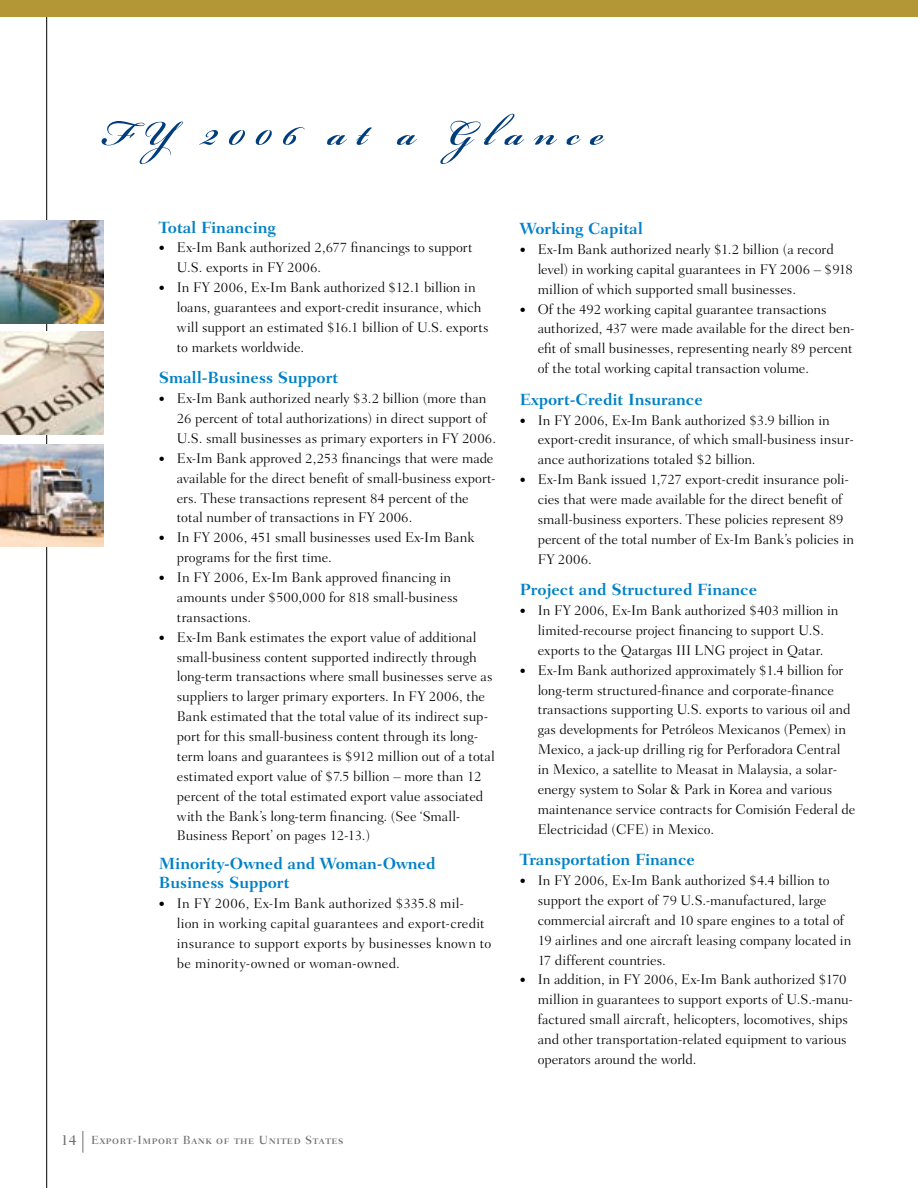
<style>
.page{position:relative;width:918px;height:1188px;background:#fff}
.page>*{position:absolute;margin:0;border:0;box-sizing:border-box;transform-origin:0 0}
.t1{font:54px "Bickham Script MM";letter-spacing:.2em;color:#003d7d}
.t2{font:700 16.5px/19.5px "Fairfield LT Std";letter-spacing:-.005em;color:#0081c6}
.t3{font:500 15px "Fairfield LH";color:#6d6f71}
.t4{font:300 14.25px/20px "Fairfield LH";color:#000}
.t5{font:12px "Fairfield LH Medium SC";letter-spacing:.05em;color:#6d6f71}
.t6{font:300 12px "Fairfield LH";color:#000}
.s1{font-size:12px}
</style>
<div class="page">
<svg style="left:82px;top:1131px;width:1px;height:22px"></svg>
<hr style="left:46px;top:17px;width:1px;height:1171px;background:#000">
<img style="left:0;top:331px;width:103px;height:104px">
<img style="left:0;top:220px;width:104px;height:104px">
<img style="left:0;top:444px;width:104px;height:102px">
<div style="left:0;top:0;width:918px;height:17px;background:#b39737"></div>
<h1 class="t1" style="left:100px;top:104px;width:505px">FY 2006 at a Glance</h1>
<h4 class="t2" style="left:159px;top:217px;width:118px">Total Financing</h4>
<p class="t6" style="left:159px;top:242px;width:7px">•</p>
<p class="t4" style="left:177px;top:258px;width:146px">U.S. exports in FY 2006.</p>
<p class="t4" style="left:177px;top:278px;width:313px;text-indent:-18px"><span class="s1">•</span> In FY 2006, Ex-Im Bank authorized $12.1 billion in loans, guarantees and export-credit insurance, which will support an estimated $16.1 billion of U.S. exports to markets worldwide.</p>
<p class="t4" style="left:177px;top:238px;width:297px">Ex-Im Bank authorized 2,677 financings to support</p>
<h4 class="t2" style="left:159px;top:368px;width:181px">Small-Business Support</h4>
<p class="t4" style="left:159px;top:389px;width:329px;text-align:right"><span class="s1">•</span> Ex-Im Bank authorized nearly $3.2 billion (more than<br>26 percent of total authorizations) in direct support of</p>
<p class="t4" style="left:177px;top:428px;width:321px">U.S. small businesses as primary exporters in FY 2006.</p>
<p class="t4" style="left:177px;top:448px;width:319px;text-indent:-18px"><span class="s1">•</span> Ex-Im Bank approved 2,253 financings that were made available for the direct benefit of small-business export&shy;ers. These transactions represent 84 percent of the total number of transactions in FY 2006.</p>
<p class="t4" style="left:177px;top:528px;width:299px;text-indent:-18px"><span class="s1">•</span> In FY 2006, 451 small businesses used Ex-Im Bank programs for the first time.</p>
<p class="t4" style="left:177px;top:567px;width:283px;text-indent:-18px"><span class="s1">•</span> In FY 2006, Ex-Im Bank approved financing in amounts under $500,000 for 818 small-business transactions.</p>
<p class="t4" style="left:177px;top:627px;width:319px;text-indent:-18px"><span class="s1">•</span> Ex-Im Bank estimates the export value of additional small-business content supported indirectly through long-term transactions where small businesses serve as suppliers to larger primary exporters. In FY 2006, the Bank estimated that the total value of its indirect sup&shy;port for this small-business content through its long&shy;term loans and guarantees is $912 million out of a total estimated export value of $7.5 billion – more than 12 percent of the total estimated export value associated with the Bank’s long-term financing. (See ‘Small-Business Report’ on pages 12-13.)</p>
<h4 class="t2" style="left:159px;top:854px;width:278px">Minority-Owned and Woman-Owned<br>Business Support</h4>
<p class="t4" style="left:177px;top:894px;width:316px;text-indent:-18px"><span class="s1">•</span> In FY 2006, Ex-Im Bank authorized $335.8 mil-<br>lion in working capital guarantees and export-credit insurance to support exports by businesses known to be minority-owned or woman-owned.</p>
<h4 class="t2" style="left:520px;top:219px;width:125px">Working Capital</h4>
<p class="t4" style="left:538px;top:239px;width:317px;text-indent:-18px"><span class="s1">•</span> Ex-Im Bank authorized nearly $1.2 billion (a record level) in working capital guarantees in FY 2006 – $918 million of which supported small businesses.</p>
<p class="t4" style="left:538px;top:299px;width:318px;text-indent:-18px"><span class="s1">•</span> Of the 492 working capital guarantee transactions authorized, 437 were made available for the direct ben&shy;efit of small businesses, representing nearly 89 percent of the total working capital transaction volume.</p>
<h4 class="t2" style="left:520px;top:390px;width:185px">Export-Credit Insurance</h4>
<p class="t4" style="left:538px;top:410px;width:317px;text-indent:-18px"><span class="s1">•</span> In FY 2006, Ex-Im Bank authorized $3.9 billion in export-credit insurance, of which small-business insur&shy;ance authorizations totaled $2 billion.</p>
<p class="t4" style="left:538px;top:470px;width:318px;text-indent:-18px"><span class="s1">•</span> Ex-Im Bank issued 1,727 export-credit insurance poli&shy;cies that were made available for the direct benefit of small-business exporters. These policies represent 89 percent of the total number of Ex-Im Bank’s policies in FY 2006.</p>
<h4 class="t2" style="left:520px;top:580px;width:239px">Project and Structured Finance</h4>
<p class="t4" style="left:520px;top:600px;width:320px;text-align:center"><span class="s1">•</span> In FY 2006, Ex-Im Bank authorized $403 million in limited-recourse project financing to support U.S. exports to the Qatargas III LNG project in Qatar.</p>
<p class="t4" style="left:538px;top:660px;width:319px;text-indent:-18px"><span class="s1">•</span> Ex-Im Bank authorized approximately $1.4 billion for long-term structured-finance and corporate-finance transactions supporting U.S. exports to various oil and gas developments for Petróleos Mexicanos (Pemex) in Mexico, a jack-up drilling rig for Perforadora Central in Mexico, a satellite to Measat in Malaysia, a solar&shy;energy system to Solar &amp; Park in Korea and various maintenance service contracts for Comisión Federal de Electricidad (CFE) in Mexico.</p>
<h4 class="t2" style="left:520px;top:850px;width:177px">Transportation Finance</h4>
<p class="t4" style="left:538px;top:870px;width:315px;text-indent:-18px"><span class="s1">•</span> In FY 2006, Ex-Im Bank authorized $4.4 billion to support the export of 79 U.S.-manufactured, large commercial aircraft and 10 spare engines to a total of 19 airlines and one aircraft leasing company located in 17 different countries.</p>
<p class="t4" style="left:538px;top:970px;width:316px;text-indent:-18px"><span class="s1">•</span> In addition, in FY 2006, Ex-Im Bank authorized $170 million in guarantees to support exports of U.S.-manu&shy;factured small aircraft, helicopters, locomotives, ships and other transportation-related equipment to various operators around the world.</p>
<p class="t3" style="left:60px;top:1132px;width:18px">14</p>
<p class="t5" style="left:91px;top:1134px;width:254px">Export-Import Bank of the United States</p>
</div>
